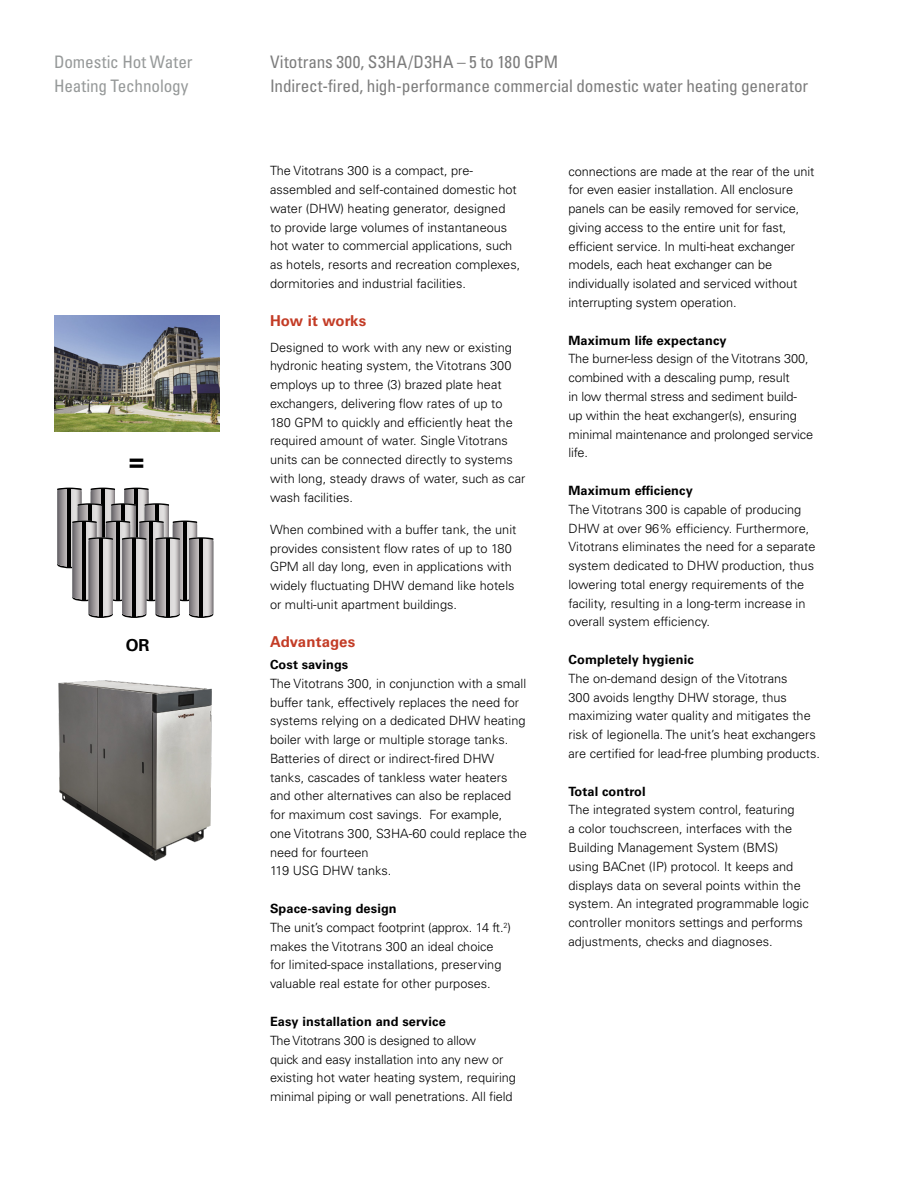
<style>
.page{position:relative;width:918px;height:1188px;background:#fff}
.page>*{position:absolute;margin:0;border:0;box-sizing:border-box;transform-origin:0 0}
.t1{font:700 25.5px "Univers LT Std";color:#000}
.t2{font:condensed 17.25px/24px "Univers LT";letter-spacing:-.01em;color:#7c7c7c}
.t3{font:condensed 17.25px/24px "Univers LT";letter-spacing:-.01em;color:#969999}
.t4{font:700 16.5px "Univers LT Std";color:#000}
.t5{font:700 15px "Univers LT Std";letter-spacing:.01em;color:#c33c26}
.t6{font:300 12.75px/18.8px "Univers LT Std";color:#000}
.t7{font:700 12.75px "Univers LT Std";letter-spacing:.01em;color:#000}
.s1{font-weight:700}
</style>
<div class="page">
<img style="left:54px;top:315px;width:165px;height:117px">
<img style="left:58px;top:680px;width:154px;height:181px">
<svg style="left:57px;top:488px;width:156px;height:130px"></svg>
<hr style="left:99px;top:538px;width:4px;height:79px;background:#000">
<h2 class="t3" style="left:54px;top:50px;width:140px">Domestic Hot Water<br>Heating Technology</h2>
<h1 class="t1" style="left:129px;top:446px;width:16px">=</h1>
<p class="t4" style="left:126px;top:635px;width:25px">OR</p>
<h2 class="t2" style="left:270px;top:50px;width:540px">Vitotrans 300, S3HA/D3HA – 5 to 180 GPM<br>Indirect-fired, high-performance commercial domestic water heating generator</h2>
<p class="t6" style="left:270px;top:161px;width:252px">The Vitotrans 300 is a compact, pre&shy;assembled and self-contained domestic hot water (DHW) heating generator, designed<br>to provide large volumes of instantaneous hot water to commercial applications, such as hotels, resorts and recreation complexes, dormitories and industrial facilities.</p>
<p class="t5" style="left:270px;top:312px;width:98px">How it works</p>
<p class="t6" style="left:270px;top:338px;width:257px">Designed to work with any new or existing hydronic heating system, the Vitotrans 300 employs up to three (3) brazed plate heat exchangers, delivering flow rates of up to 180 GPM to quickly and efficiently heat the required amount of water. Single Vitotrans units can be connected directly to systems with long, steady draws of water, such as car wash facilities.</p>
<p class="t6" style="left:270px;top:520px;width:248px">When combined with a buffer tank, the unit provides consistent flow rates of up to 180<br>GPM all day long, even in applications with widely fluctuating DHW demand like hotels or multi-unit apartment buildings.</p>
<p class="t5" style="left:270px;top:633px;width:87px">Advantages</p>
<p class="t7" style="left:270px;top:657px;width:80px">Cost savings</p>
<p class="t6" style="left:270px;top:674px;width:259px">The Vitotrans 300, in conjunction with a small buffer tank, effectively replaces the need for systems relying on a dedicated DHW heating boiler with large or multiple storage tanks.<br>Batteries of direct or indirect-fired DHW tanks, cascades of tankless water heaters and other alternatives can also be replaced for maximum cost savings. For example,<br>one Vitotrans 300, S3HA-60 could replace the need for fourteen<br>119 USG DHW tanks.</p>
<p class="t6" style="left:270px;top:899px;width:243px"><span class="s1">Space-saving design<br></span>The unit’s compact footprint (approx. 14 ft.<sup>2</sup>) makes the Vitotrans 300 an ideal choice for limited-space installations, preserving valuable real estate for other purposes.</p>
<p class="t7" style="left:270px;top:1014px;width:177px">Easy installation and service</p>
<p class="t6" style="left:270px;top:1031px;width:247px">The Vitotrans 300 is designed to allow<br>quick and easy installation into any new or existing hot water heating system, requiring minimal piping or wall penetrations. All field</p>
<p class="t6" style="left:568px;top:162px;width:247px">connections are made at the rear of the unit for even easier installation. All enclosure panels can be easily removed for service, giving access to the entire unit for fast, efficient service. In multi-heat exchanger models, each heat exchanger can be individually isolated and serviced without interrupting system operation.</p>
<p class="t7" style="left:568px;top:333px;width:160px">Maximum life expectancy</p>
<p class="t6" style="left:568px;top:350px;width:246px">The burner-less design of the Vitotrans 300, combined with a descaling pump, result<br>in low thermal stress and sediment build&shy;up within the heat exchanger(s), ensuring minimal maintenance and prolonged service life.</p>
<p class="t7" style="left:568px;top:483px;width:126px">Maximum efficiency</p>
<p class="t6" style="left:568px;top:500px;width:249px">The Vitotrans 300 is capable of producing DHW at over 96% efficiency. Furthermore, Vitotrans eliminates the need for a separate system dedicated to DHW production, thus lowering total energy requirements of the facility, resulting in a long-term increase in overall system efficiency.</p>
<p class="t7" style="left:568px;top:652px;width:127px">Completely hygienic</p>
<p class="t6" style="left:568px;top:669px;width:253px">The on-demand design of the Vitotrans<br>300 avoids lengthy DHW storage, thus maximizing water quality and mitigates the risk of legionella. The unit’s heat exchangers are certified for lead-free plumbing products.</p>
<p class="t7" style="left:568px;top:784px;width:79px">Total control</p>
<p class="t6" style="left:568px;top:801px;width:242px">The integrated system control, featuring<br>a color touchscreen, interfaces with the Building Management System (BMS) using BACnet (IP) protocol. It keeps and displays data on several points within the system. An integrated programmable logic controller monitors settings and performs adjustments, checks and diagnoses.</p>
</div>
